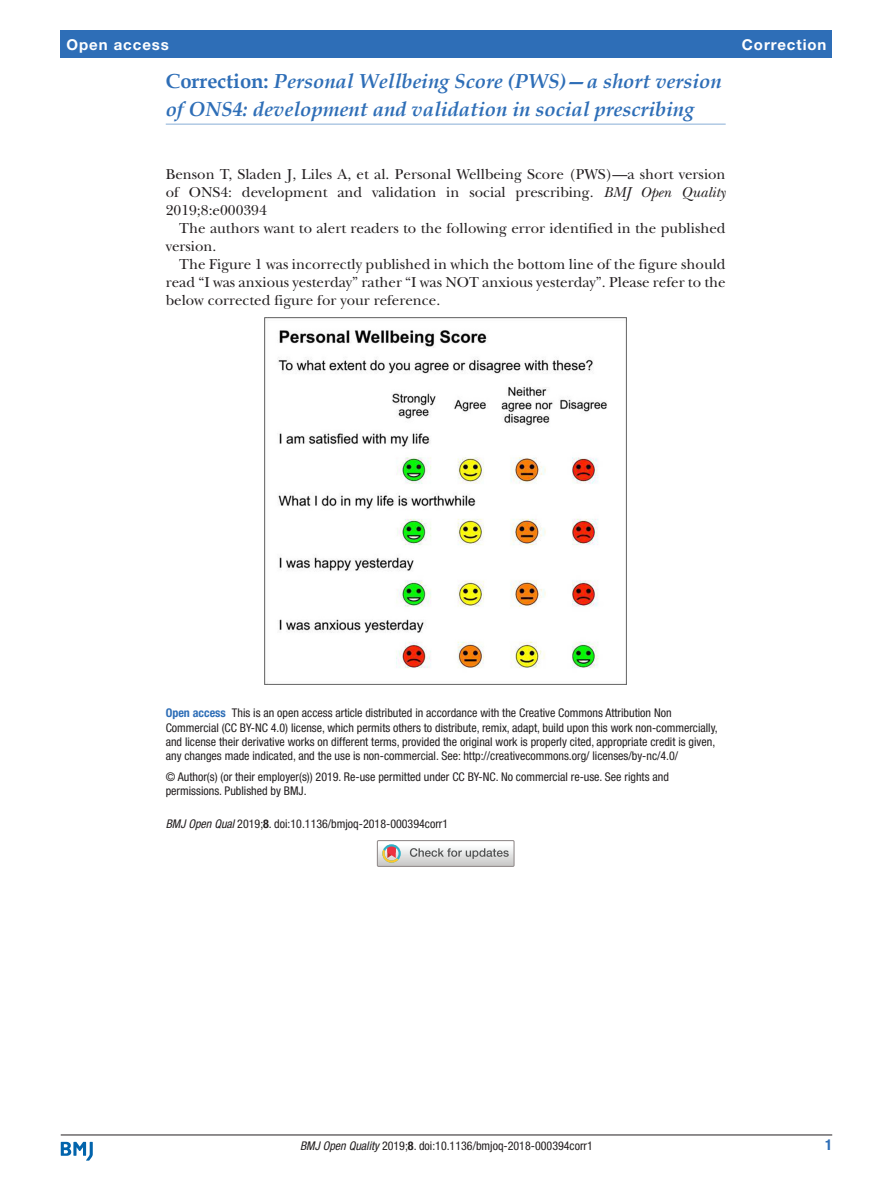
<style>
.page{position:relative;width:893px;height:1191px;background:#fff}
.page>*{position:absolute;margin:0;border:0;box-sizing:border-box;transform-origin:0 0}
.t1{font:italic 700 20.25px/28.5px "Book Antiqua";color:#2e6eb7}
.t2{font:15px/18px "New Baskerville";color:#231f20;text-align:justify}
.t3{font:700 15px "Helvetica Neue LT Std";letter-spacing:.065em;color:#fff}
.t4{font:700 condensed 15px "Helvetica Neue LT Std";color:#2e6eb7}
.t5{font:condensed 12px/14.4px "Helvetica Neue LT Std";color:#231f20}
.s1{font-style:normal}
.s2{font-style:italic}
.s3{font-weight:700;color:#2e6eb7}
.s4{font-weight:700}
</style>
<div class="page">
<hr style="left:61px;top:1134px;width:771px;height:1px;background:#231f20">
<svg style="left:61px;top:1141px;width:32px;height:19px"></svg>
<div style="left:61px;top:31px;width:771px;height:27px;background:#2e6eb7"></div>
<hr style="left:166px;top:124px;width:560px;height:1px;background:#96b7db">
<img style="left:265px;top:317px;width:361px;height:368px">
<div style="left:377px;top:840px;width:138px;height:27px;border:1px solid #969090"></div>
<svg style="left:377px;top:840px;width:137px;height:26px"></svg>
<p class="t3" style="left:66px;top:35px;width:104px">Open access</p>
<h1 class="t1" style="left:166px;top:66px;width:557px"><span class="s1">Correction:</span> Personal Wellbeing Score (PWS)—a short version of ONS4: development and validation in social prescribing</h1>
<p class="t3" style="left:742px;top:35px;width:86px">Correction</p>
<p class="t2" style="left:166px;top:165px;width:561px">Benson T, Sladen J, Liles A, et al. Personal Wellbeing Score (PWS)—a short version of ONS4: development and validation in social prescribing. <span class="s2">BMJ Open Quality </span>2019;8:e000394</p>
<p class="t2" style="left:166px;top:219px;width:561px;text-indent:14px">The authors want to alert readers to the following error identified in the published version.</p>
<p class="t2" style="left:166px;top:255px;width:561px;text-indent:14px">The Figure 1 was incorrectly published in which the bottom line of the figure should read “I was anxious yesterday” rather “I was NOT anxious yesterday”. Please refer to the below corrected figure for your reference.</p>
<p class="t5" style="left:166px;top:705px;width:553px"><span class="s3">Open access</span> This is an open access article distributed in accordance with the Creative Commons Attribution Non Commercial (CC BY-NC 4.0) license, which permits others to distribute, remix, adapt, build upon this work non-commercially, and license their derivative works on different terms, provided the original work is properly cited, appropriate credit is given, any changes made indicated, and the use is non-commercial. See: http://creativecommons.org/ licenses/by-nc/4.0/</p>
<p class="t5" style="left:166px;top:769px;width:505px">© Author(s) (or their employer(s)) 2019. Re-use permitted under CC BY-NC. No commercial re-use. See rights and permissions. Published by BMJ.</p>
<p class="t5" style="left:166px;top:816px;width:284px"><span class="s2">BMJ Open Qual</span> 2019;<span class="s4">8</span>. doi:10.1136/bmjoq-2018-000394corr1</p>
<p class="t5" style="left:300px;top:1138px;width:294px"><span class="s2">BMJ Open Quality</span> 2019;<span class="s4">8</span>. doi:10.1136/bmjoq-2018-000394corr1</p>
<p class="t4" style="left:825px;top:1135px;width:9px">1</p>
</div>
